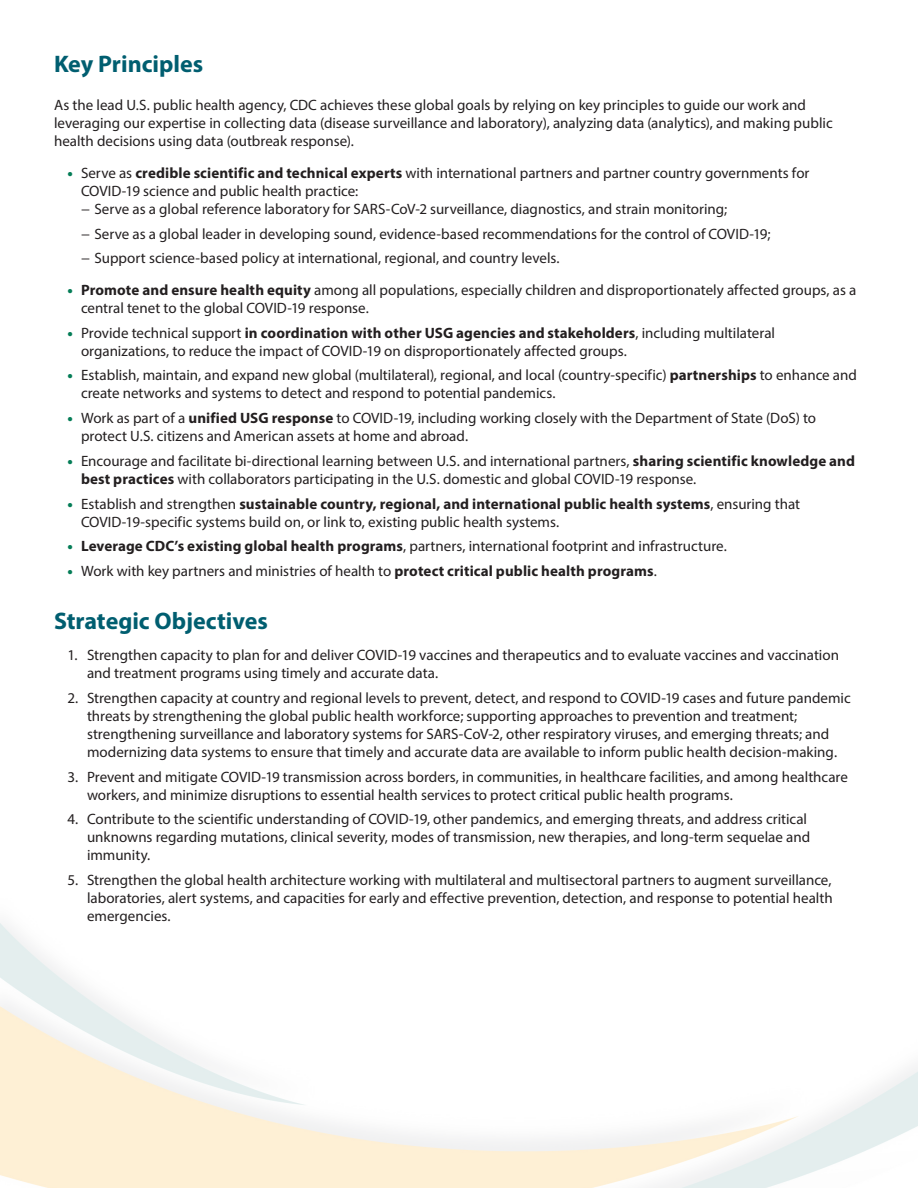
<style>
.page{position:relative;width:918px;height:1188px;background:#fff}
.page>*{position:absolute;margin:0;border:0;box-sizing:border-box;transform-origin:0 0}
.t1{font:700 24px "Myriad Pro";color:#005e70}
.L3_myriad_list_no_bu{font:15px/18px "Myriad Pro";color:#231f20}
.p_myriad{font:15px/18px "Myriad Pro";color:#231f20}
.s1{font-weight:900;color:#057d57}
.s2{font-weight:700}
</style>
<div class="page">
<img style="left:0;top:923px;width:918px;height:265px">
<h2 class="t1" style="left:54px;top:48px;width:151px">Key Principles</h2>
<p class="p_myriad" style="left:54px;top:96px;width:780px">As the lead U.S. public health agency, CDC achieves these global goals by relying on key principles to guide our work and leveraging our expertise in collecting data (disease surveillance and laboratory), analyzing data (analytics), and making public health decisions using data (outbreak response).</p>
<p class="L3_myriad_list_no_bu" style="left:81px;top:163px;width:730px;text-indent:-14px"><span class="s1">•</span> Serve as <span class="s2">credible scientific and technical experts</span> with international partners and partner country governments for<br>COVID-19 science and public health practice:</p>
<p class="L3_myriad_list_no_bu" style="left:81px;top:199px;width:648px">− Serve as a global reference laboratory for SARS-CoV-2 surveillance, diagnostics, and strain monitoring;</p>
<p class="L3_myriad_list_no_bu" style="left:81px;top:224px;width:691px">− Serve as a global leader in developing sound, evidence-based recommendations for the control of COVID-19;</p>
<p class="L3_myriad_list_no_bu" style="left:81px;top:249px;width:480px">− Support science-based policy at international, regional, and country levels.</p>
<p class="L3_myriad_list_no_bu" style="left:81px;top:280px;width:777px;text-indent:-14px"><span class="s1">•</span> <span class="s2">Promote and ensure health equity</span> among all populations, especially children and disproportionately affected groups, as a central tenet to the global COVID-19 response.</p>
<p class="L3_myriad_list_no_bu" style="left:81px;top:323px;width:696px;text-indent:-14px"><span class="s1">•</span> Provide technical support <span class="s2">in coordination with other USG agencies and stakeholders</span>, including multilateral organizations, to reduce the impact of COVID-19 on disproportionately affected groups.</p>
<p class="L3_myriad_list_no_bu" style="left:81px;top:366px;width:777px;text-indent:-14px"><span class="s1">•</span> Establish, maintain, and expand new global (multilateral), regional, and local (country-specific) <span class="s2">partnerships</span> to enhance and create networks and systems to detect and respond to potential pandemics.</p>
<p class="L3_myriad_list_no_bu" style="left:81px;top:409px;width:737px;text-indent:-14px"><span class="s1">•</span> Work as part of a <span class="s2">unified USG response</span> to COVID-19, including working closely with the Department of State (DoS) to protect U.S. citizens and American assets at home and abroad.</p>
<p class="L3_myriad_list_no_bu" style="left:81px;top:451px;width:776px;text-indent:-14px"><span class="s1">•</span> Encourage and facilitate bi-directional learning between U.S. and international partners, <span class="s2">sharing scientific knowledge and best practices</span> with collaborators participating in the U.S. domestic and global COVID-19 response.</p>
<p class="L3_myriad_list_no_bu" style="left:81px;top:494px;width:721px;text-indent:-14px"><span class="s1">•</span> Establish and strengthen <span class="s2">sustainable country, regional, and international public health systems</span>, ensuring that<br>COVID-19-specific systems build on, or link to, existing public health systems.</p>
<p class="L3_myriad_list_no_bu" style="left:68px;top:537px;width:661px"><span class="s1">•</span> <span class="s2">Leverage CDC’s existing global health programs</span>, partners, international footprint and infrastructure.</p>
<p class="L3_myriad_list_no_bu" style="left:68px;top:562px;width:591px"><span class="s1">•</span> Work with key partners and ministries of health to <span class="s2">protect critical public health programs</span>.</p>
<h2 class="t1" style="left:54px;top:605px;width:215px">Strategic Objectives</h2>
<p class="L3_myriad_list_no_bu" style="left:87px;top:646px;width:754px;text-indent:-20px">1. Strengthen capacity to plan for and deliver COVID-19 vaccines and therapeutics and to evaluate vaccines and vaccination and treatment programs using timely and accurate data.</p>
<p class="L3_myriad_list_no_bu" style="left:87px;top:688px;width:765px;text-indent:-20px">2. Strengthen capacity at country and regional levels to prevent, detect, and respond to COVID-19 cases and future pandemic threats by strengthening the global public health workforce; supporting approaches to prevention and treatment; strengthening surveillance and laboratory systems for SARS-CoV-2, other respiratory viruses, and emerging threats; and modernizing data systems to ensure that timely and accurate data are available to inform public health decision-making.</p>
<p class="L3_myriad_list_no_bu" style="left:87px;top:767px;width:762px;text-indent:-20px">3. Prevent and mitigate COVID-19 transmission across borders, in communities, in healthcare facilities, and among healthcare workers, and minimize disruptions to essential health services to protect critical public health programs.</p>
<p class="L3_myriad_list_no_bu" style="left:87px;top:810px;width:725px;text-indent:-20px">4. Contribute to the scientific understanding of COVID-19, other pandemics, and emerging threats, and address critical unknowns regarding mutations, clinical severity, modes of transmission, new therapies, and long-term sequelae and immunity.</p>
<p class="L3_myriad_list_no_bu" style="left:87px;top:871px;width:747px;text-align:justify;text-indent:-20px">5. Strengthen the global health architecture working with multilateral and multisectoral partners to augment surveillance, laboratories, alert systems, and capacities for early and effective prevention, detection, and response to potential health emergencies.</p>
</div>
